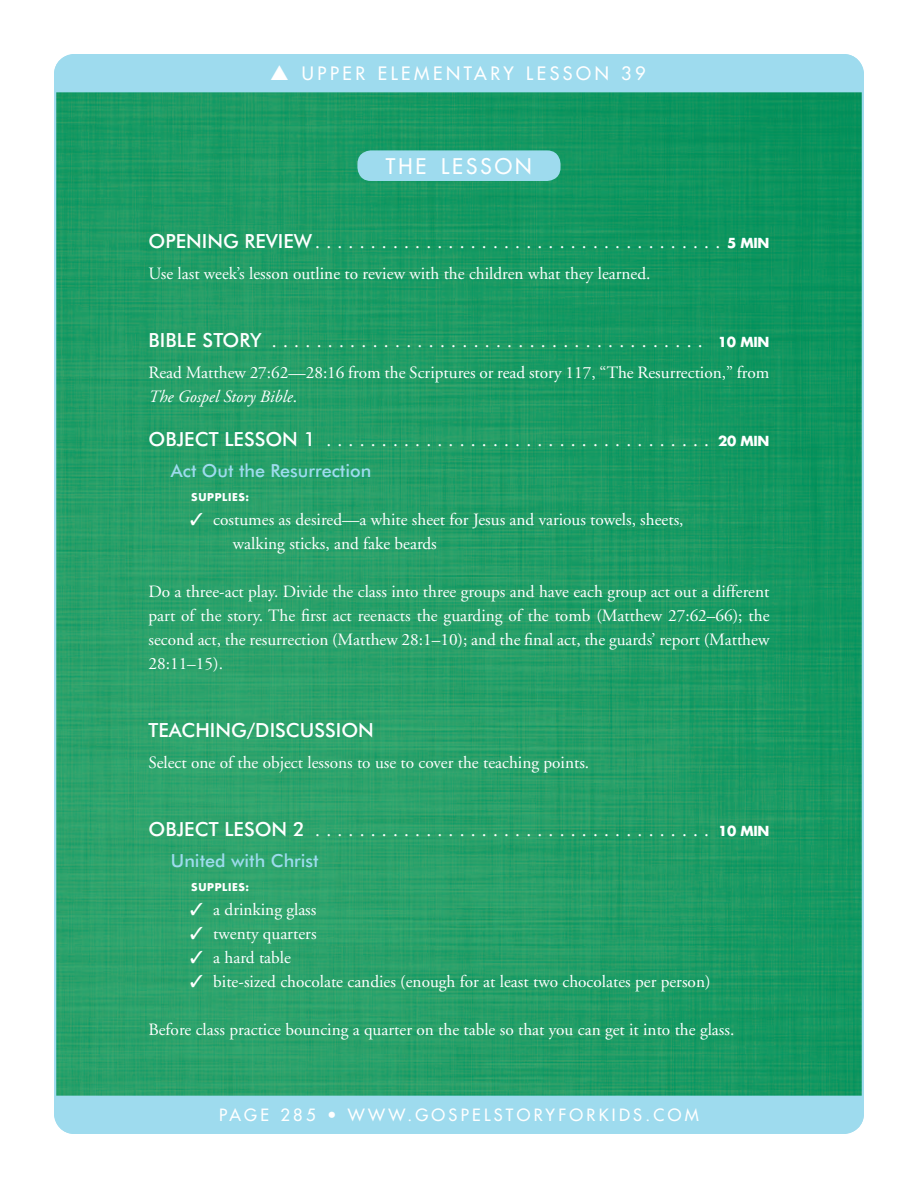
<style>
.page{position:relative;width:918px;height:1188px;background:#fff}
.page>*{position:absolute;margin:0;border:0;box-sizing:border-box;transform-origin:0 0}
.Head{font:21px "Futura";letter-spacing:.145em;color:#fff}
.SUB_1{font:19.5px "Adobe Garamond";color:#fff}
.SUB_1-2{font:500 19.5px "Futura BT";color:#fff}
.LS_Subhead_2{font:500 18px "Futura BT";color:#9edbee}
.t1{font:18px "Futura";letter-spacing:.2em;color:#fff}
.TXT{font:17.25px/24px "Adobe Garamond";color:#fff}
.t2{font:16.5px "Futura";letter-spacing:.2em;color:#fff}
.LS_Supply_List_Inden{font:700 10.5px "Futura";letter-spacing:.06em;color:#fff}
.s1{font-family:"Futura BT";font-weight:500}
.s2{font-family:"Futura";font-weight:700;font-size:13.5px}
.s3{font-style:italic}
</style>
<div class="page">
<img style="left:57px;top:92px;width:804px;height:1004px">
<div style="left:54px;top:54px;width:810px;height:38px;background:#9edbee"></div>
<div style="left:54px;top:1096px;width:810px;height:38px;background:#9edbee"></div>
<div style="left:357px;top:150px;width:204px;height:31px;background:#9edbee;border-radius:14px"></div>
<p class="t1" style="left:270px;top:62px;width:377px">▲ UPPER ELEMENTARY LESSON 39</p>
<p class="Head" style="left:386px;top:153px;width:147px">THE LESSON</p>
<p class="SUB_1" style="left:148px;top:232px;width:623px"><span class="s1">OPENING REVIEW</span>..................................... <span class="s2">5 MIN</span></p>
<p class="TXT" style="left:148px;top:262px;width:504px">Use last week’s lesson outline to review with the children what they learned.</p>
<p class="SUB_1" style="left:148px;top:331px;width:623px"><span class="s1">BIBLE STORY</span> ....................................... <span class="s2">10 MIN</span></p>
<p class="TXT" style="left:148px;top:361px;width:622px">Read Matthew 27:62—28:16 from the Scriptures or read story 117, “The Resurrection,” from<br><span class="s3">The Gospel Story Bible</span>.</p>
<p class="SUB_1" style="left:148px;top:430px;width:623px"><span class="s1">OBJECT LESSON 1</span> ................................... <span class="s2">20 MIN</span></p>
<p class="LS_Subhead_2" style="left:171px;top:460px;width:202px">Act Out the Resurrection</p>
<p class="LS_Supply_List_Inden" style="left:191px;top:490px;width:60px">SUPPLIES:</p>
<p class="TXT" style="left:233px;top:508px;width:452px;text-indent:-43px">✓ costumes as desired—a white sheet for Jesus and various towels, sheets, walking sticks, and fake beards</p>
<p class="TXT" style="left:148px;top:580px;width:623px;text-align:justify">Do a three-act play. Divide the class into three groups and have each group act out a different part of the story. The first act reenacts the guarding of the tomb (Matthew 27:62–66); the second act, the resurrection (Matthew 28:1–10); and the final act, the guards’ report (Matthew 28:11–15).</p>
<p class="SUB_1-2" style="left:148px;top:718px;width:227px">TEACHING/DISCUSSION</p>
<p class="TXT" style="left:148px;top:751px;width:442px">Select one of the object lessons to use to cover the teaching points.</p>
<p class="SUB_1" style="left:148px;top:820px;width:623px"><span class="s1">OBJECT LESON 2</span> .................................... <span class="s2">10 MIN</span></p>
<p class="LS_Subhead_2" style="left:171px;top:850px;width:149px">United with Christ</p>
<p class="LS_Supply_List_Inden" style="left:191px;top:880px;width:60px">SUPPLIES:</p>
<p class="TXT" style="left:190px;top:898px;width:128px">✓ a drinking glass</p>
<p class="TXT" style="left:190px;top:922px;width:128px">✓ twenty quarters</p>
<p class="TXT" style="left:190px;top:946px;width:102px">✓ a hard table</p>
<p class="TXT" style="left:190px;top:970px;width:522px">✓ bite-sized chocolate candies (enough for at least two chocolates per person)</p>
<p class="TXT" style="left:148px;top:1018px;width:587px">Before class practice bouncing a quarter on the table so that you can get it into the glass.</p>
<p class="t2" style="left:219px;top:1104px;width:481px">PAGE 285 • WWW.GOSPELSTORYFORKIDS.COM</p>
</div>
